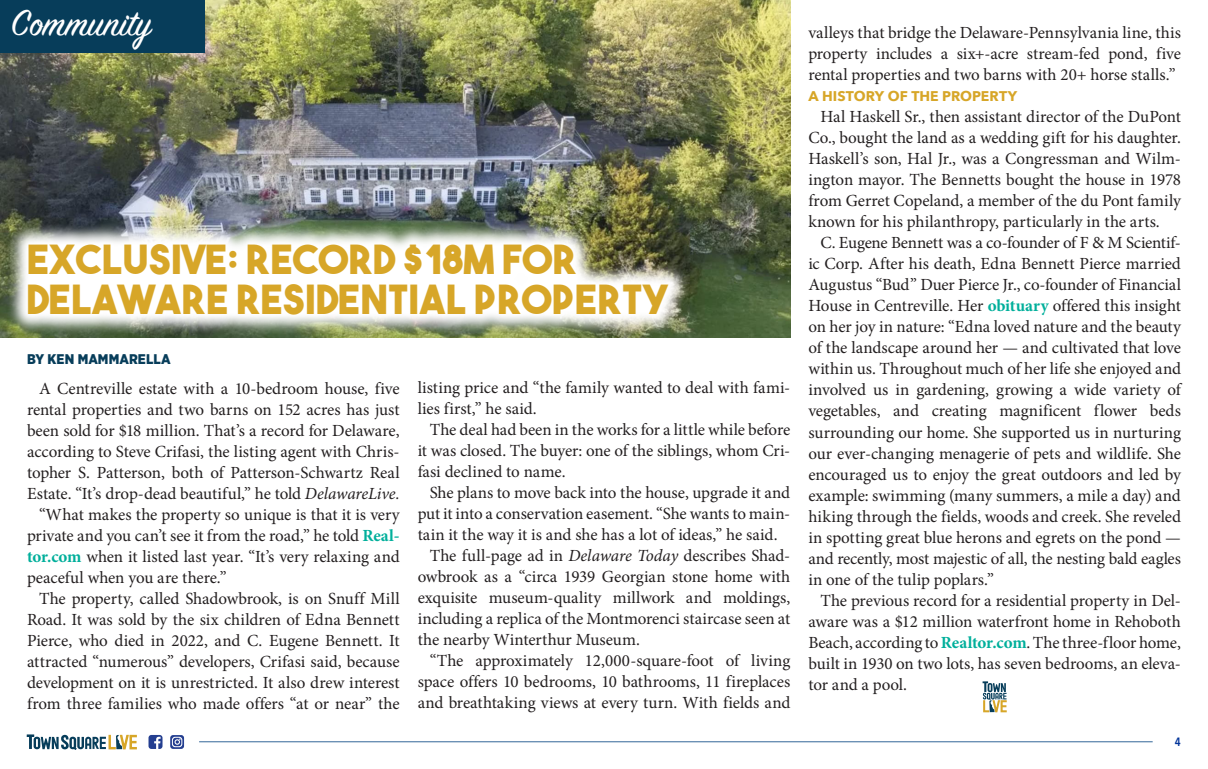
<style>
.page{position:relative;width:1208px;height:769px;background:#fff}
.page>*{position:absolute;margin:0;border:0;box-sizing:border-box;transform-origin:0 0}
.t1{font:40px/40px "The Bold Font";letter-spacing:.01em;color:#d7a628}
.t2{font:40px "Sign Painter House Script";color:#fff}
.body_copy{font:17px/21px "Minion Pro";letter-spacing:-.005em;color:#231f20;text-align:justify}
.t3{font:700 14px "Avenir Next";color:#d7a628}
.t4{font:900 14px "Gotham Narrow";letter-spacing:.005em;color:#073d5a}
.t5{font:600 12px "Avenir Next Condensed";color:#039}
.s1{font-style:italic}
.s2{font-weight:700;color:#00af9b}
</style>
<div class="page">
<img style="left:0;top:0;width:790px;height:337px">
<img style="left:6px;top:222px;width:683px;height:113px">
<hr style="left:199px;top:740px;width:953px;height:1px;background:#369">
<svg style="left:148px;top:735px;width:14px;height:13px"></svg>
<svg style="left:170px;top:735px;width:14px;height:13px"></svg>
<svg style="left:27px;top:734px;width:110px;height:15px"></svg>
<div style="left:0;top:0;width:204px;height:52px;background:#073d5a"></div>
<svg style="left:982px;top:681px;width:24px;height:30px"></svg>
<p class="t2" style="left:11px;top:-2px;width:142px">Community</p>
<p class="t1" style="left:27px;top:238px;width:645px">EXCLUSIVE: RECORD $18M FOR<br>DELAWARE RESIDENTIAL PROPERTY</p>
<p class="t4" style="left:27px;top:349px;width:145px">BY KEN MAMMARELLA</p>
<p class="body_copy" style="left:27px;top:378px;width:374px;text-indent:12px">A Centreville estate with a 10-bedroom house, five rental properties and two barns on 152 acres has just been sold for $18 million. That’s a record for Delaware, according to Steve Crifasi, the listing agent with Chris&shy;topher S. Patterson, both of Patterson-Schwartz Real Estate. “It’s drop-dead beautiful,” he told <span class="s1">DelawareLive.</span></p>
<p class="body_copy" style="left:27px;top:504px;width:374px;text-indent:12px">“What makes the property so unique is that it is very private and you can’t see it from the road,” he told <span class="s2">Real&shy;tor.com</span> when it listed last year. “It’s very relaxing and peaceful when you are there.”</p>
<p class="body_copy" style="left:27px;top:587px;width:374px;text-indent:12px">The property, called Shadowbrook, is on Snuff Mill Road. It was sold by the six children of Edna Bennett Pierce, who died in 2022, and C. Eugene Bennett. It attracted “numerous” developers, Crifasi said, because development on it is unrestricted. It also drew interest from three families who made offers “at or near” the</p>
<p class="body_copy" style="left:417px;top:376px;width:374px">listing price and “the family wanted to deal with fami&shy;lies first,” he said.</p>
<p class="body_copy" style="left:417px;top:418px;width:374px;text-indent:12px">The deal had been in the works for a little while before it was closed. The buyer: one of the siblings, whom Cri&shy;fasi declined to name.</p>
<p class="body_copy" style="left:417px;top:481px;width:374px;text-indent:12px">She plans to move back into the house, upgrade it and put it into a conservation easement. “She wants to main&shy;tain it the way it is and she has a lot of ideas,” he said.</p>
<p class="body_copy" style="left:417px;top:544px;width:374px;text-indent:12px">The full-page ad in <span class="s1">Delaware Today</span> describes Shad&shy;owbrook as a “circa 1939 Georgian stone home with exquisite museum-quality millwork and moldings, including a replica of the Montmorenci staircase seen at the nearby Winterthur Museum.</p>
<p class="body_copy" style="left:417px;top:649px;width:374px;text-indent:12px">“The approximately 12,000-square-foot of living space offers 10 bedrooms, 10 bathrooms, 11 fireplaces and breathtaking views at every turn. With fields and</p>
<p class="body_copy" style="left:808px;top:22px;width:374px">valleys that bridge the Delaware-Pennsylvania line, this property includes a six+-acre stream-fed pond, five rental properties and two barns with 20+ horse stalls.”</p>
<p class="t3" style="left:808px;top:84px;width:210px">A HISTORY OF THE PROPERTY</p>
<p class="body_copy" style="left:808px;top:106px;width:374px;text-indent:12px">Hal Haskell Sr., then assistant director of the DuPont Co., bought the land as a wedding gift for his daughter.<br>Haskell’s son, Hal Jr., was a Congressman and Wilm&shy;ington mayor. The Bennetts bought the house in 1978 from Gerret Copeland, a member of the du Pont family known for his philanthropy, particularly in the arts.</p>
<p class="body_copy" style="left:808px;top:232px;width:374px;text-indent:12px">C. Eugene Bennett was a co-founder of F &amp; M Scientif&shy;ic Corp. After his death, Edna Bennett Pierce married Augustus “Bud” Duer Pierce Jr., co-founder of Financial House in Centreville. Her <span class="s2">obituary</span> offered this insight on her joy in nature: “Edna loved nature and the beauty of the landscape around her — and cultivated that love within us. Throughout much of her life she enjoyed and involved us in gardening, growing a wide variety of vegetables, and creating magnificent flower beds surrounding our home. She supported us in nurturing our ever-changing menagerie of pets and wildlife. She encouraged us to enjoy the great outdoors and led by example: swimming (many summers, a mile a day) and hiking through the fields, woods and creek. She reveled in spotting great blue herons and egrets on the pond — and recently, most majestic of all, the nesting bald eagles in one of the tulip poplars.”</p>
<p class="body_copy" style="left:808px;top:589px;width:374px;text-indent:12px">The previous record for a residential property in Del&shy;aware was a $12 million waterfront home in Rehoboth Beach, according to <span class="s2">Realtor.com</span>. The three-floor home, built in 1930 on two lots, has seven bedrooms, an eleva&shy;tor and a pool.</p>
<p class="t5" style="left:1174px;top:731px;width:7px">4</p>
</div>
